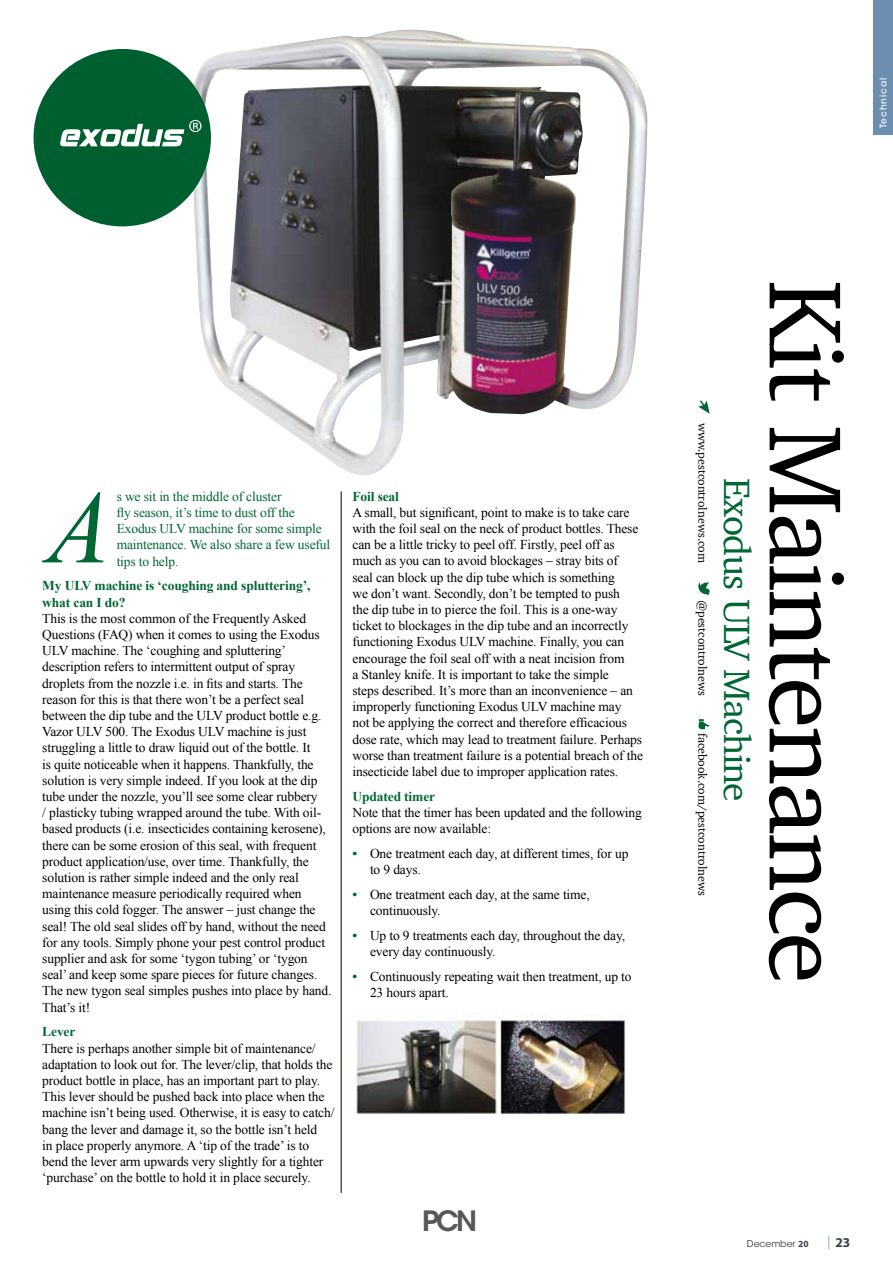
<style>
.page{position:relative;width:893px;height:1263px;background:#fff}
.page>*{position:absolute;margin:0;border:0;box-sizing:border-box;transform-origin:0 0}
.t1{font:105px "Charter";letter-spacing:-.03em;color:#000}
.t2{font:italic 103.65px "Times New Roman";color:#063}
.t3{font:37.5px "Charter";letter-spacing:-.03em;color:#063}
.t4{font:600 27.75px "ITC Avant Garde Std";color:#575756}
.t5{font:13.5px/16.2px "Times New Roman";letter-spacing:-.01em;color:#000}
.t6{font:13.5px/16.2px "Times New Roman";letter-spacing:-.01em;color:#063}
.t7{font:700 13.5px/16.2px "Times New Roman";letter-spacing:-.01em;color:#063}
.t8{font:700 13.5px "Myriad Pro";color:#364248}
.t9{font:12px "Charter";color:#000}
.t10{font:9.3px "ITC Avant Garde Std";color:#364248}
.t11{font:500 9px "ITC Avant Garde Std";letter-spacing:.1em;color:#fff}
.s1{font-weight:700;color:#063}
.s2{font-family:"Myriad Pro";font-weight:700}
.s3{font-family:"ITC Avant Garde Std";font-weight:400;color:#a5b3bb}
</style>
<div class="page">
<svg style="left:698px;top:400px;width:12px;height:14px"></svg>
<svg style="left:698px;top:582px;width:12px;height:14px"></svg>
<svg style="left:699px;top:719px;width:10px;height:10px"></svg>
<hr style="left:341px;top:491px;width:1px;height:702px;background:#000">
<img style="left:190px;top:30px;width:458px;height:446px">
<img style="left:449px;top:168px;width:127px;height:246px">
<div style="left:34px;top:49px;width:177px;height:177px;background:#005f2f;border-radius:50%"></div>
<svg style="left:60px;top:120px;width:142px;height:26px"></svg>
<img style="left:356px;top:1013px;width:270px;height:101px">
<div style="left:873px;top:0;width:20px;height:134px;background:#6d8eb1"></div>
<p class="t11" style="left:877px;top:128px;width:51px;rotate:-90deg">Technical</p>
<p class="t6" style="left:117px;top:488px;width:215px">s we sit in the middle of cluster<br>fly season, it’s time to dust off the<br>Exodus ULV machine for some simple maintenance. We also share a few useful tips to help.</p>
<p class="t7" style="left:42px;top:577px;width:270px">My ULV machine is ‘coughing and spluttering’, what can I do?</p>
<p class="t5" style="left:42px;top:610px;width:291px">This is the most common of the Frequently Asked Questions (FAQ) when it comes to using the Exodus ULV machine. The ‘coughing and spluttering’ description refers to intermittent output of spray droplets from the nozzle i.e. in fits and starts. The reason for this is that there won’t be a perfect seal between the dip tube and the ULV product bottle e.g.<br>Vazor ULV 500. The Exodus ULV machine is just struggling a little to draw liquid out of the bottle. It<br>is quite noticeable when it happens. Thankfully, the solution is very simple indeed. If you look at the dip tube under the nozzle, you’ll see some clear rubbery<br>/ plasticky tubing wrapped around the tube. With oil&shy;based products (i.e. insecticides containing kerosene), there can be some erosion of this seal, with frequent product application/use, over time. Thankfully, the solution is rather simple indeed and the only real maintenance measure periodically required when using this cold fogger. The answer – just change the seal! The old seal slides off by hand, without the need for any tools. Simply phone your pest control product supplier and ask for some ‘tygon tubing’ or ‘tygon seal’ and keep some spare pieces for future changes.<br>The new tygon seal simples pushes into place by hand.<br>That’s it!</p>
<p class="t7" style="left:42px;top:1023px;width:35px">Lever</p>
<p class="t5" style="left:42px;top:1040px;width:294px">There is perhaps another simple bit of maintenance/ adaptation to look out for. The lever/clip, that holds the product bottle in place, has an important part to play.<br>This lever should be pushed back into place when the machine isn’t being used. Otherwise, it is easy to catch/ bang the lever and damage it, so the bottle isn’t held<br>in place properly anymore. A ‘tip of the trade’ is to bend the lever arm upwards very slightly for a tighter ‘purchase’ on the bottle to hold it in place securely.</p>
<h2 class="t2" style="left:47px;top:456px;width:65px">A</h2>
<p class="t7" style="left:352px;top:488px;width:48px">Foil seal</p>
<p class="t5" style="left:352px;top:504px;width:292px">A small, but significant, point to make is to take care with the foil seal on the neck of product bottles. These can be a little tricky to peel off. Firstly, peel off as much as you can to avoid blockages – stray bits of<br>seal can block up the dip tube which is something<br>we don’t want. Secondly, don’t be tempted to push<br>the dip tube in to pierce the foil. This is a one-way ticket to blockages in the dip tube and an incorrectly functioning Exodus ULV machine. Finally, you can encourage the foil seal off with a neat incision from<br>a Stanley knife. It is important to take the simple<br>steps described. It’s more than an inconvenience – an improperly functioning Exodus ULV machine may<br>not be applying the correct and therefore efficacious dose rate, which may lead to treatment failure. Perhaps worse than treatment failure is a potential breach of the insecticide label due to improper application rates.</p>
<p class="t7" style="left:352px;top:788px;width:84px">Updated timer</p>
<p class="t5" style="left:352px;top:804px;width:291px">Note that the timer has been updated and the following options are now available:</p>
<p class="t5" style="left:370px;top:845px;width:260px;text-indent:-18px"><span class="s1">•</span> One treatment each day, at different times, for up to 9 days.</p>
<p class="t5" style="left:370px;top:886px;width:221px;text-indent:-18px"><span class="s1">•</span> One treatment each day, at the same time, continuously.</p>
<p class="t5" style="left:370px;top:927px;width:257px;text-indent:-18px"><span class="s1">•</span> Up to 9 treatments each day, throughout the day, every day continuously.</p>
<p class="t5" style="left:370px;top:968px;width:263px;text-indent:-18px"><span class="s1">•</span> Continuously repeating wait then treatment, up to<br>23 hours apart.</p>
<h3 class="t4" style="left:422px;top:1203px;width:57px">PCN</h3>
<p class="t9" style="left:713px;top:423px;width:142px;rotate:90deg">www.pestcontrolnews.com</p>
<p class="t9" style="left:713px;top:600px;width:98px;rotate:90deg">@pestcontrolnews</p>
<p class="t9" style="left:713px;top:733px;width:164px;rotate:90deg">facebook.com/pestcontrolnews</p>
<h3 class="t3" style="left:769px;top:478px;width:325px;rotate:90deg">Exodus ULV Machine</h3>
<h1 class="t1" style="left:896px;top:279px;width:706px;rotate:90deg">Kit Maintenance</h1>
<p class="t10" style="left:747px;top:1238px;width:63px">December <span class="s2">20</span></p>
<p class="t8" style="left:825px;top:1233px;width:27px"><span class="s3">|</span>23</p>
</div>
